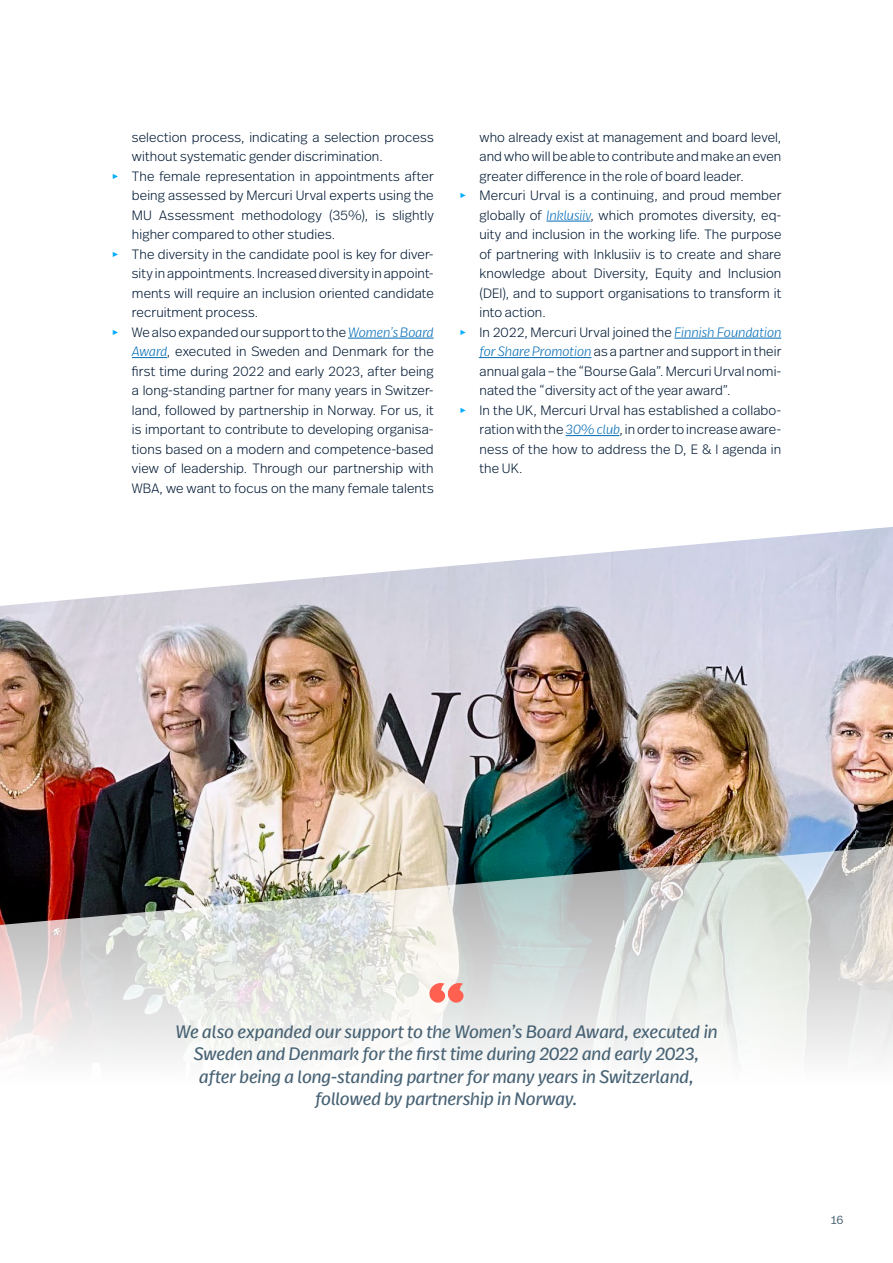
<style>
.page{position:relative;width:893px;height:1263px;background:#fff}
.page>*{position:absolute;margin:0;border:0;box-sizing:border-box;transform-origin:0 0}
.t1{font:italic 18px/22.5px "Real Head Pro";color:#476274;text-align:center}
.t2{font:300 13.5px "Real Head Pro";letter-spacing:.01em;color:#001934}
.t3{font:300 12px "Real Head Pro";color:#476274}
.s1{color:#00acff}
.s2{font-style:italic;color:#006bb6}
</style>
<div class="page">
<img style="left:0;top:527px;width:893px;height:312px">
<svg style="left:0;top:839px;width:893px;height:220px"></svg>
<hr style="left:348px;top:338px;width:86px;height:1px;background:#006bb6">
<hr style="left:132px;top:357px;width:35px;height:1px;background:#006bb6">
<hr style="left:546px;top:221px;width:44px;height:1px;background:#006bb6">
<hr style="left:674px;top:338px;width:107px;height:1px;background:#006bb6">
<hr style="left:479px;top:357px;width:112px;height:1px;background:#006bb6">
<hr style="left:566px;top:435px;width:53px;height:1px;background:#006bb6">
<svg style="left:429px;top:981px;width:35px;height:22px"></svg>
<p class="t2" style="left:132px;top:127px;width:303px">selection process, indicating a selection process</p>
<p class="t2" style="left:132px;top:147px;width:252px">without systematic gender discrimination.</p>
<p class="t2" style="left:112px;top:166px;width:324px"><span class="s1">▸</span> The female representation in appointments after</p>
<p class="t2" style="left:132px;top:186px;width:303px">being assessed by Mercuri Urval experts using the</p>
<p class="t2" style="left:132px;top:205px;width:303px">MU Assessment methodology (35%), is slightly</p>
<p class="t2" style="left:132px;top:225px;width:205px">higher compared to other studies.</p>
<p class="t2" style="left:112px;top:244px;width:324px"><span class="s1">▸</span> The diversity in the candidate pool is key for diver-</p>
<p class="t2" style="left:132px;top:264px;width:303px">sity in appointments. Increased diversity in appoint-</p>
<p class="t2" style="left:132px;top:283px;width:303px">ments will require an inclusion oriented candidate</p>
<p class="t2" style="left:132px;top:303px;width:128px">recruitment process.</p>
<p class="t2" style="left:112px;top:322px;width:324px"><span class="s1">▸</span> We also expanded our support to the <span class="s2">Women’s Board</span></p>
<p class="t2" style="left:132px;top:342px;width:303px"><span class="s2">Award</span>, executed in Sweden and Denmark for the</p>
<p class="t2" style="left:132px;top:361px;width:303px">first time during 2022 and early 2023, after being</p>
<p class="t2" style="left:132px;top:381px;width:303px">a long-standing partner for many years in Switzer-</p>
<p class="t2" style="left:132px;top:400px;width:303px">land, followed by partnership in Norway. For us, it</p>
<p class="t2" style="left:132px;top:420px;width:303px">is important to contribute to developing organisa-</p>
<p class="t2" style="left:132px;top:439px;width:303px">tions based on a modern and competence-based</p>
<p class="t2" style="left:132px;top:459px;width:303px">view of leadership. Through our partnership with</p>
<p class="t2" style="left:132px;top:478px;width:303px">WBA, we want to focus on the many female talents</p>
<p class="t2" style="left:479px;top:127px;width:303px">who already exist at management and board level,</p>
<p class="t2" style="left:479px;top:147px;width:303px">and who will be able to contribute and make an even</p>
<p class="t2" style="left:479px;top:166px;width:266px">greater difference in the role of board leader.</p>
<p class="t2" style="left:459px;top:186px;width:324px"><span class="s1">▸</span> Mercuri Urval is a continuing, and proud member</p>
<p class="t2" style="left:479px;top:205px;width:303px">globally of <span class="s2">Inklusiiv</span>, which promotes diversity, eq-</p>
<p class="t2" style="left:479px;top:225px;width:303px">uity and inclusion in the working life. The purpose</p>
<p class="t2" style="left:479px;top:244px;width:303px">of partnering with Inklusiiv is to create and share</p>
<p class="t2" style="left:479px;top:264px;width:303px">knowledge about Diversity, Equity and Inclusion</p>
<p class="t2" style="left:479px;top:283px;width:303px">(DEI), and to support organisations to transform it</p>
<p class="t2" style="left:479px;top:303px;width:68px">into action.</p>
<p class="t2" style="left:459px;top:322px;width:324px"><span class="s1">▸</span> In 2022, Mercuri Urval joined the <span class="s2">Finnish Foundation</span></p>
<p class="t2" style="left:479px;top:342px;width:303px"><span class="s2">for Share Promotion</span> as a partner and support in their</p>
<p class="t2" style="left:479px;top:361px;width:303px">annual gala – the “Bourse Gala”. Mercuri Urval nomi-</p>
<p class="t2" style="left:479px;top:381px;width:252px">nated the “diversity act of the year award”.</p>
<p class="t2" style="left:459px;top:400px;width:324px"><span class="s1">▸</span> In the UK, Mercuri Urval has established a collabo-</p>
<p class="t2" style="left:479px;top:420px;width:303px">ration with the <span class="s2">30% club</span>, in order to increase aware-</p>
<p class="t2" style="left:479px;top:439px;width:303px">ness of the how to address the D, E &amp; I agenda in</p>
<p class="t2" style="left:479px;top:459px;width:45px">the UK.</p>
<h1 class="t1" style="left:175px;top:1019px;width:544px">We also expanded our support to the Women’s Board Award, executed in Sweden and Denmark for the first time during 2022 and early 2023, after being a long-standing partner for many years in Switzerland, followed by partnership in Norway.</h1>
<p class="t3" style="left:831px;top:1211px;width:14px">16</p>
</div>
